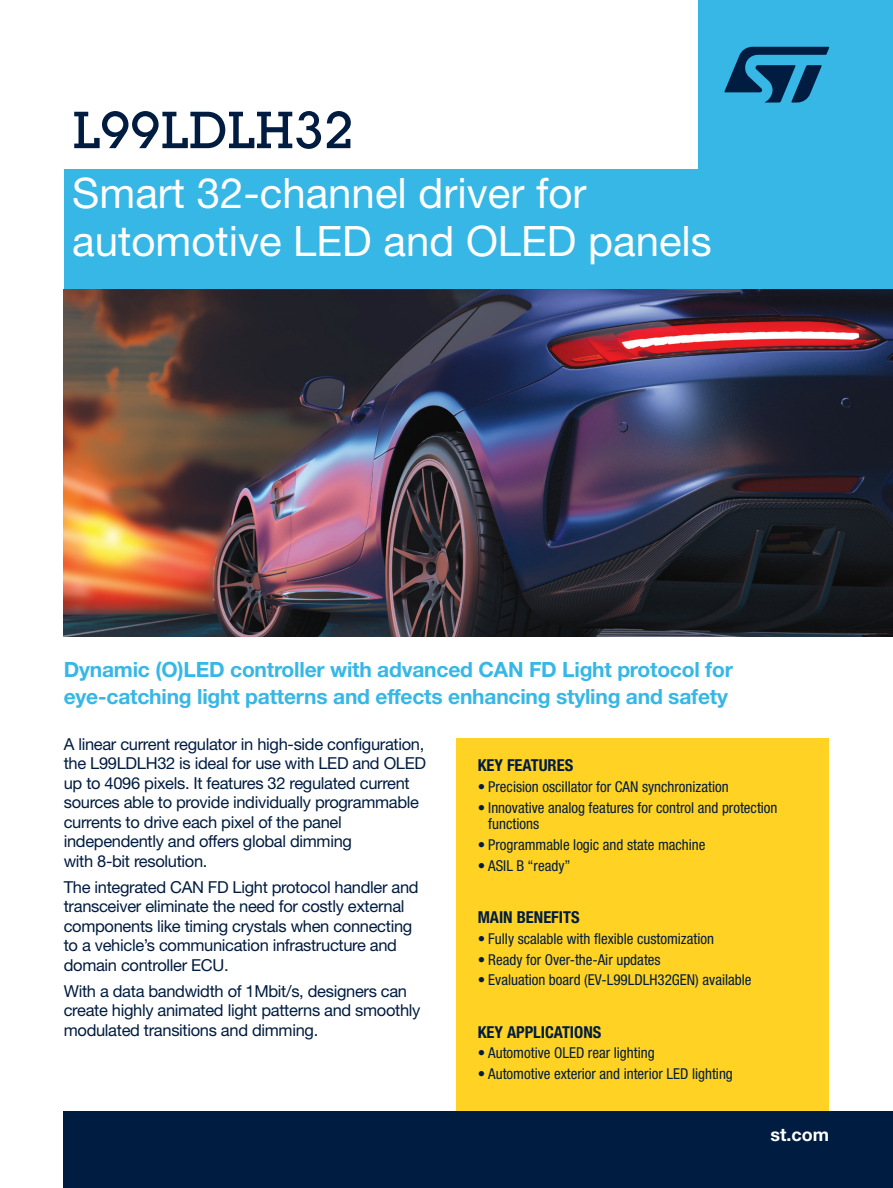
<style>
.page{position:relative;width:893px;height:1188px;background:#fff}
.page>*{position:absolute;margin:0;border:0;box-sizing:border-box;transform-origin:0 0}
.t1{font:500 51px "Lubalin Graph Std";color:#001c40}
.t2{font:42px/48px "Helvetica Neue LT Std";color:#fff}
.t3{font:700 21px/27px "Helvetica Neue LT Std";letter-spacing:-.01em;color:#36b7e6}
.t4{font:700 18px "Helvetica Neue LT Std";color:#fff}
.t5{font:16.5px/19.5px "Helvetica Neue LT Std";letter-spacing:-.02em;color:#001c40}
.t6{font:700 condensed 16.5px "Helvetica Neue LT Std";color:#001c40}
.t7{font:condensed 15px/16.5px "Helvetica Neue LT Std";color:#001c40}
</style>
<div class="page">
<div style="left:698px;top:0;width:195px;height:627px;background:#36b7e6"></div>
<div style="left:64px;top:169px;width:829px;height:129px;background:#36b7e6"></div>
<svg style="left:724px;top:47px;width:105px;height:56px"></svg>
<img style="left:64px;top:290px;width:829px;height:347px">
<div style="left:456px;top:738px;width:373px;height:431px;background:#ffd224"></div>
<div style="left:64px;top:1111px;width:829px;height:77px;background:#001c40"></div>
<h1 class="t1" style="left:72px;top:98px;width:284px">L99LDLH32</h1>
<h2 class="t2" style="left:72px;top:168px;width:641px">Smart 32-channel driver for automotive LED and OLED panels</h2>
<p class="t3" style="left:64px;top:656px;width:671px">Dynamic (O)LED controller with advanced CAN FD Light protocol for eye-catching light patterns and effects enhancing styling and safety</p>
<p class="t5" style="left:64px;top:734px;width:364px">A linear current regulator in high-side configuration, the L99LDLH32 is ideal for use with LED and OLED up to 4096 pixels. It features 32 regulated current sources able to provide individually programmable currents to drive each pixel of the panel independently and offers global dimming<br>with 8-bit resolution.</p>
<p class="t5" style="left:64px;top:877px;width:356px">The integrated CAN FD Light protocol handler and transceiver eliminate the need for costly external components like timing crystals when connecting to a vehicle’s communication infrastructure and domain controller ECU.</p>
<p class="t5" style="left:64px;top:981px;width:358px">With a data bandwidth of 1Mbit/s, designers can create highly animated light patterns and smoothly modulated transitions and dimming.</p>
<p class="t6" style="left:478px;top:755px;width:97px">KEY FEATURES</p>
<p class="t7" style="left:478px;top:778px;width:253px">• Precision oscillator for CAN synchronization</p>
<p class="t7" style="left:488px;top:799px;width:291px;text-indent:-11px">• Innovative analog features for control and protection functions</p>
<p class="t7" style="left:478px;top:836px;width:229px">• Programmable logic and state machine</p>
<p class="t7" style="left:478px;top:857px;width:94px">• ASIL B “ready”</p>
<p class="t6" style="left:478px;top:907px;width:103px">MAIN BENEFITS</p>
<p class="t7" style="left:478px;top:930px;width:238px">• Fully scalable with flexible customization</p>
<p class="t7" style="left:478px;top:951px;width:185px">• Ready for Over-the-Air updates</p>
<p class="t7" style="left:478px;top:972px;width:275px">• Evaluation board (EV-L99LDLH32GEN) available</p>
<p class="t6" style="left:478px;top:1022px;width:125px">KEY APPLICATIONS</p>
<p class="t7" style="left:478px;top:1045px;width:178px">• Automotive OLED rear lighting</p>
<p class="t7" style="left:478px;top:1066px;width:257px">• Automotive exterior and interior LED lighting</p>
<p class="t4" style="left:770px;top:1124px;width:60px">st.com</p>
</div>
